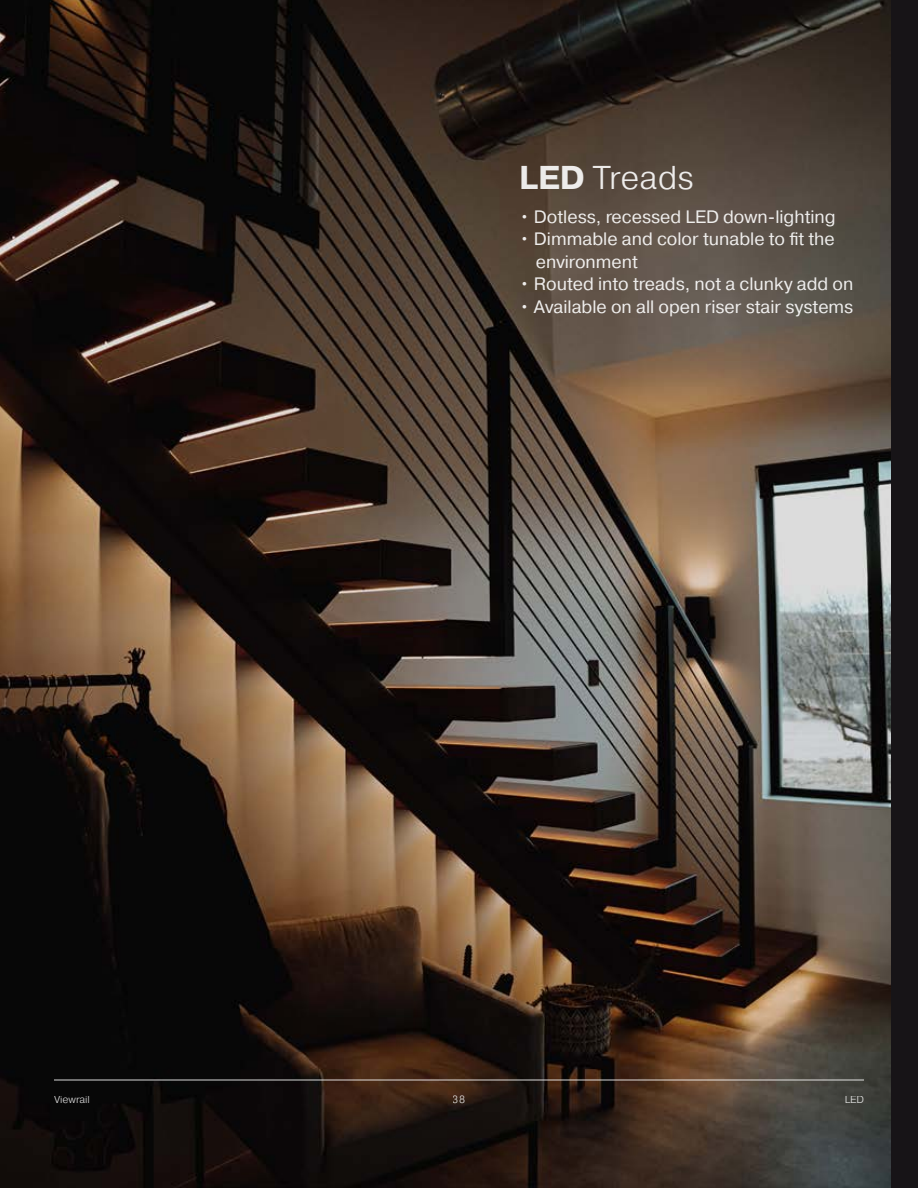
<style>
.page{position:relative;width:918px;height:1188px;background:#fff}
.page>*{position:absolute;margin:0;border:0;box-sizing:border-box;transform-origin:0 0}
.t1{font:300 33px "Pragmatica";color:#fff}
.t2{font:18px/22.5px "Pragmatica";color:#fff}
.t3{font:300 10.5px "Pragmatica";color:#fff}
.s1{font-weight:700}
</style>
<div class="page">
<img style="left:0;top:0;width:891px;height:1188px">
<hr style="left:54px;top:1080px;width:810px;height:1px;background:#fff">
<div style="left:891px;top:0;width:27px;height:1188px;background:#171417"></div>
<h1 class="t1" style="left:519px;top:157px;width:176px"><span class="s1">LED</span> Treads</h1>
<p class="t2" style="left:519px;top:206px;width:318px">• Dotless, recessed LED down-lighting</p>
<p class="t2" style="left:536px;top:228px;width:301px;text-indent:-17px">• Dimmable and color tunable to fit the environment</p>
<p class="t2" style="left:519px;top:273px;width:336px">• Routed into treads, not a clunky add on</p>
<p class="t2" style="left:519px;top:296px;width:336px">• Available on all open riser stair systems</p>
<p class="t3" style="left:54px;top:1093px;width:37px">Viewrail</p>
<p class="t3" style="left:453px;top:1093px;width:14px">38</p>
<p class="t3" style="left:844px;top:1093px;width:21px">LED</p>
</div>
